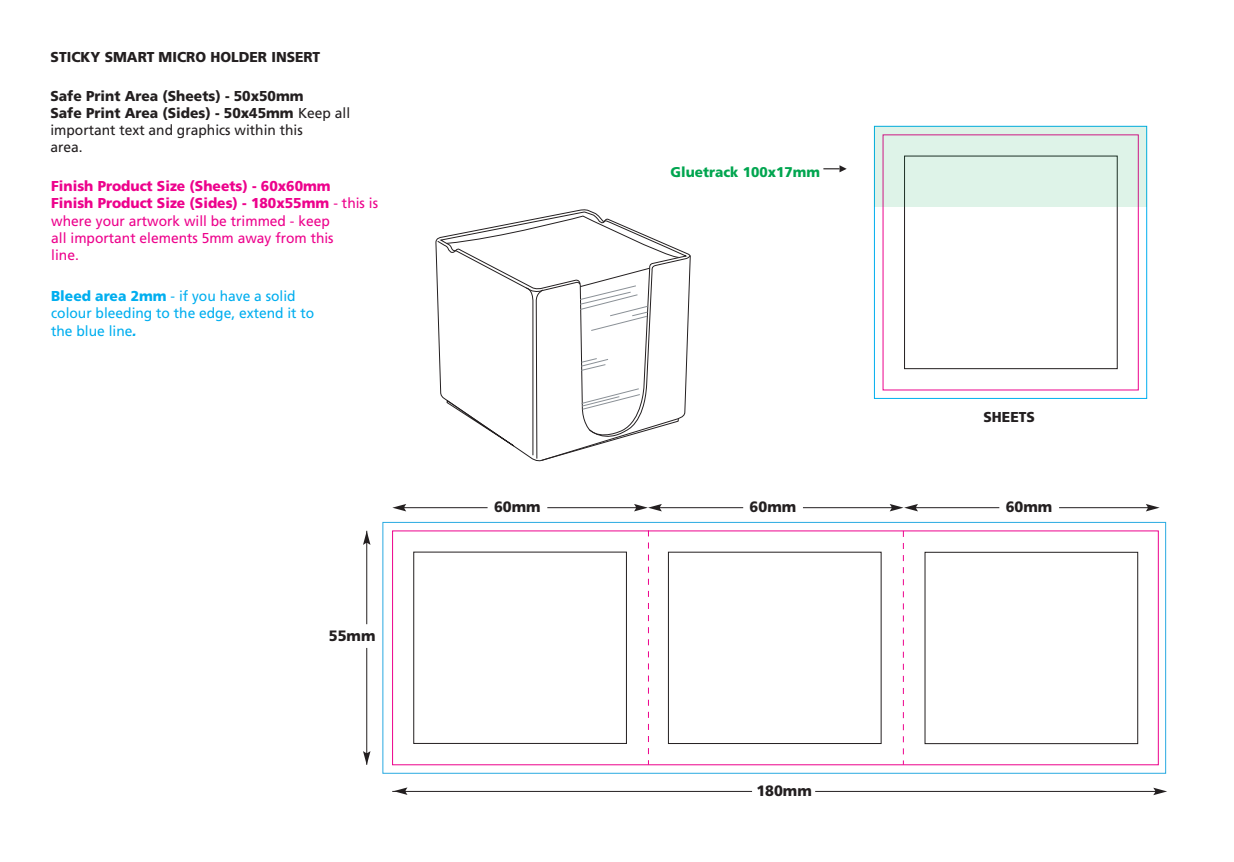
<style>
.page{position:relative;width:1234px;height:862px;background:#fff}
.page>*{position:absolute;margin:0;border:0;box-sizing:border-box;transform-origin:0 0}
.t1{font:900 15px "Frutiger";color:#231f20;scale:.96 1}
.t2{font:14.4px/17.2px "Frutiger";color:#ed028c;scale:.96 1}
.t3{font:900 14.4px/17.2px "Frutiger";color:#231f20;scale:.96 1}
.t4{font:14.4px/17.2px "Frutiger";color:#00aeef;scale:.96 1}
.t5{font:900 14.1px "Frutiger";color:#00a54f;scale:.96 1}
.s1{font-weight:400}
.s2{font-weight:900}
.s3{font-weight:900;font-style:italic}
</style>
<div class="page">
<svg style="left:437px;top:216px;width:253px;height:245px"></svg>
<hr style="left:366px;top:531px;width:1px;height:93px;background:#231f20">
<hr style="left:366px;top:648px;width:1px;height:117px;background:#231f20">
<svg style="left:363px;top:531px;width:7px;height:14px"></svg>
<svg style="left:363px;top:751px;width:7px;height:14px"></svg>
<svg style="left:648px;top:530px;width:1px;height:233px"></svg>
<svg style="left:903px;top:533px;width:1px;height:230px"></svg>
<hr style="left:400px;top:507px;width:87px;height:1px;background:#231f20">
<hr style="left:547px;top:507px;width:94px;height:1px;background:#231f20">
<svg style="left:392px;top:504px;width:14px;height:7px"></svg>
<div style="left:668px;top:552px;width:213px;height:192px;border:1px solid #231f20"></div>
<div style="left:382px;top:522px;width:783px;height:252px;border:1px solid #2aaae1"></div>
<div style="left:904px;top:156px;width:213px;height:213px;border:1px solid #231f20"></div>
<hr style="left:815px;top:791px;width:341px;height:1px;background:#231f20">
<hr style="left:392px;top:791px;width:360px;height:1px;background:#231f20">
<svg style="left:393px;top:787px;width:14px;height:8px"></svg>
<svg style="left:1153px;top:788px;width:14px;height:7px"></svg>
<div style="left:924px;top:552px;width:214px;height:192px;border:1px solid #231f20"></div>
<div style="left:413px;top:552px;width:213px;height:192px;border:1px solid #231f20"></div>
<hr style="left:655px;top:507px;width:88px;height:1px;background:#231f20">
<hr style="left:803px;top:507px;width:94px;height:1px;background:#231f20">
<svg style="left:634px;top:504px;width:28px;height:7px"></svg>
<hr style="left:911px;top:507px;width:88px;height:1px;background:#231f20">
<hr style="left:1059px;top:507px;width:94px;height:1px;background:#231f20">
<svg style="left:889px;top:504px;width:29px;height:7px"></svg>
<svg style="left:1145px;top:504px;width:14px;height:7px"></svg>
<svg style="left:823px;top:165px;width:23px;height:7px"></svg>
<svg style="left:873px;top:126px;width:273px;height:81px;background:#d8ebe3"></svg>
<p class="t3" style="left:51px;top:49px;width:282px">STICKY SMART MICRO HOLDER INSERT</p>
<p class="t3" style="left:50px;top:87px;width:314px">Safe Print Area (Sheets) - 50x50mm<br>Safe Print Area (Sides) - 50x45mm <span class="s1">Keep all important text and graphics within this<br>area.</span></p>
<p class="t2" style="left:51px;top:178px;width:342px"><span class="s2">Finish Product Size (Sheets) - 60x60mm<br>Finish Product Size (Sides) - 180x55mm</span> - this is where your artwork will be trimmed - keep<br>all important elements 5mm away from this<br>line.</p>
<p class="t4" style="left:51px;top:288px;width:275px"><span class="s2">Bleed area 2mm</span> - if you have a solid colour bleeding to the edge, extend it to the blue line<span class="s3">.</span></p>
<p class="t1" style="left:329px;top:627px;width:50px">55mm</p>
<p class="t5" style="left:670px;top:164px;width:157px">Gluetrack 100x17mm</p>
<p class="t3" style="left:983px;top:408px;width:55px">SHEETS</p>
<p class="t1" style="left:494px;top:498px;width:50px">60mm</p>
<p class="t1" style="left:749px;top:498px;width:50px">60mm</p>
<p class="t1" style="left:1005px;top:498px;width:50px">60mm</p>
<p class="t1" style="left:756px;top:782px;width:59px">180mm</p>
</div>
